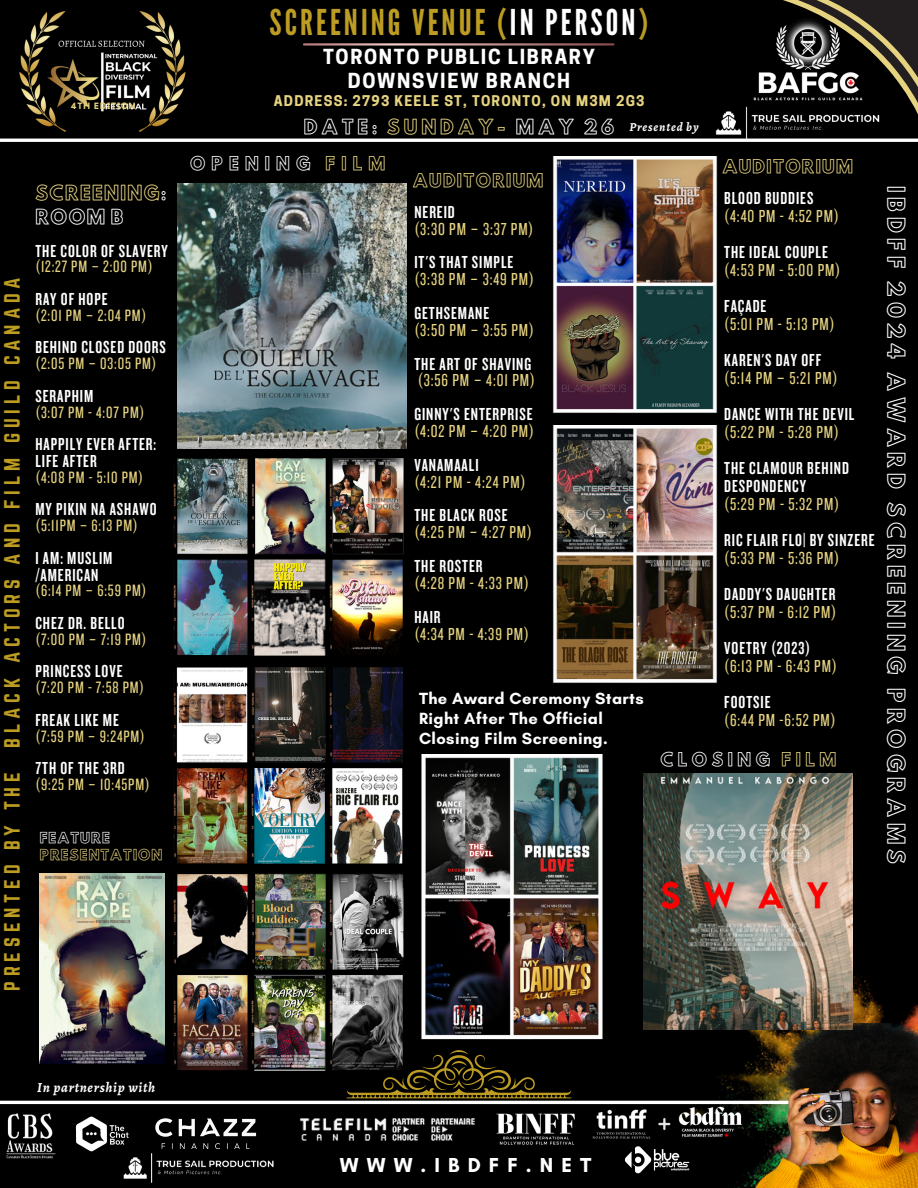
<style>
.page{position:relative;width:918px;height:1188px;background:#000}
.page>*{position:absolute;margin:0;border:0;box-sizing:border-box;transform-origin:0 0}
.t1{font:35.55px "League Gothic";letter-spacing:.085em;color:#bc9c22}
.t2{font:21px "Hussar Ekologiczne 1";letter-spacing:.245em;color:#fff}
.t3{font:700 20.55px "Glacial Indifference";letter-spacing:.395em;color:#fff}
.t4{font:19.5px "Norwester";letter-spacing:.25em;color:#bc9c22}
.t5{font:700 19.5px/23.7px "Cooper Hewitt";letter-spacing:.085em;color:#fff;text-align:center}
.t6{font:18px/18px "Knockout 48";letter-spacing:.05em;color:#fff}
.t7{font:18px/16.8px "Knockout 28";letter-spacing:.05em;color:#e6d380}
.t8{font:18px "Hussar Ekologiczne 1";letter-spacing:.21em;color:#fff}
.t9{font:18px/24.8px "Hussar Ekologiczne 1";letter-spacing:.075em;color:#e6d380}
.t10{font:17.1px "Knockout 28";letter-spacing:.05em;color:#e6d380}
.t11{font:700 16.5px/20.2px "Glacial Indifference";letter-spacing:.025em;color:#fff}
.t12{font:16.5px "Hussar Ekologiczne 1";letter-spacing:.075em;color:#e6d380}
.t13{font:16.5px "Hussar Ekologiczne 1";letter-spacing:.27em;color:#fff}
.t14{font:16.5px "Hussar Ekologiczne 1";letter-spacing:.375em;color:#fff}
.t15{font:700 13.95px "Cooper Hewitt";letter-spacing:.085em;color:#e6d380}
.t16{font:italic 700 13.8px "Alegreya";letter-spacing:.05em;color:#fff}
.t17{font:13.05px/17.4px "Hussar Ekologiczne 1";letter-spacing:.075em;color:#e6d380}
.t18{font:italic 700 12.15px "Alegreya";letter-spacing:.075em;color:#fff}
.t19{font:700 9px "Kollektif";letter-spacing:.095em;color:#e6d380}
.s1{color:#fff}
.s2{color:#e6d380}
.s3{font-family:"Knockout 48";color:#fff}
.s4{font-family:"Knockout 28";color:#e6d380}
</style>
<div class="page">
<img style="left:570px;top:962px;width:348px;height:226px">
<img style="left:155px;top:1118px;width:102px;height:31px">
<img style="left:300px;top:1118px;width:175px;height:23px">
<img style="left:589px;top:1104px;width:155px;height:38px">
<img style="left:123px;top:1149px;width:151px;height:34px">
<img style="left:75px;top:1116px;width:61px;height:42px">
<img style="left:17px;top:11px;width:170px;height:128px">
<svg style="left:783px;top:0;width:135px;height:139px"></svg>
<hr style="left:0;top:139px;width:918px;height:3px;background:#fff">
<img style="left:753px;top:15px;width:117px;height:87px">
<img style="left:6px;top:1113px;width:50px;height:46px">
<hr style="left:0;top:1101px;width:918px;height:3px;background:#fff">
<img style="left:496px;top:1113px;width:81px;height:37px">
<img style="left:708px;top:102px;width:173px;height:40px">
<svg style="left:347px;top:1050px;width:224px;height:48px"></svg>
<img style="left:756px;top:1023px;width:162px;height:165px">
<img style="left:618px;top:1146px;width:86px;height:30px">
<hr style="left:303px;top:43px;width:312px;height:3px;background:#fff">
<img style="left:552px;top:156px;width:166px;height:257px">
<img style="left:552px;top:426px;width:166px;height:257px">
<img style="left:643px;top:774px;width:210px;height:255px">
<img style="left:178px;top:184px;width:228px;height:264px">
<img style="left:173px;top:667px;width:230px;height:197px">
<img style="left:174px;top:458px;width:230px;height:198px">
<img style="left:40px;top:873px;width:125px;height:190px">
<img style="left:174px;top:873px;width:233px;height:201px">
<img style="left:421px;top:755px;width:184px;height:290px">
<h3 class="t19" style="left:71px;top:102px;width:66px">4TH EDITION</h3>
<p class="t4" style="left:0;top:991px;width:715px;rotate:-90deg">PRESENTED BY THE BLACK ACTORS AND FILM GUILD CANADA</p>
<p class="t9" style="left:35px;top:182px;width:132px">SCREENING<span class="s1">:<br>ROOM B</span></p>
<h4 class="t6" style="left:35px;top:241px;width:134px">THE COLOR OF SLAVERY</h4>
<h4 class="t10" style="left:35px;top:256px;width:119px">(12:27 PM – 2:00 PM)</h4>
<h3 class="t6" style="left:35px;top:290px;width:74px">RAY OF HOPE</h3>
<h3 class="t10" style="left:35px;top:304px;width:112px">(2:01 PM – 2:04 PM)</h3>
<p class="t6" style="left:35px;top:338px;width:132px">BEHIND CLOSED DOORS</p>
<p class="t10" style="left:35px;top:353px;width:123px">(2:05 PM – 03:05 PM)</p>
<h4 class="t6" style="left:35px;top:386px;width:59px">SERAPHIM</h4>
<h4 class="t10" style="left:35px;top:401px;width:110px">(3:07 PM - 4:07 PM)</h4>
<h4 class="t6" style="left:35px;top:435px;width:122px;line-height:16.8px">HAPPILY EVER AFTER:<br>LIFE AFTER</h4>
<h4 class="t10" style="left:35px;top:466px;width:109px">(4:08 PM - 5:10 PM)</h4>
<h4 class="t6" style="left:35px;top:500px;width:123px">MY PIKIN NA ASHAWO</h4>
<h4 class="t10" style="left:35px;top:515px;width:104px">(5:11PM – 6:13 PM)</h4>
<h4 class="t6" style="left:35px;top:548px;width:79px">I AM: MUSLIM</h4>
<h4 class="t6" style="left:35px;top:565px;width:65px">/AMERICAN</h4>
<h4 class="t10" style="left:35px;top:580px;width:113px">(6:14 PM – 6:59 PM)</h4>
<h4 class="t6" style="left:35px;top:614px;width:91px">CHEZ DR. BELLO</h4>
<h4 class="t10" style="left:35px;top:628px;width:113px">(7:00 PM – 7:19 PM)</h4>
<h4 class="t6" style="left:35px;top:662px;width:89px">PRINCESS LOVE</h4>
<h4 class="t10" style="left:35px;top:677px;width:110px">(7:20 PM - 7:58 PM)</h4>
<h4 class="t6" style="left:35px;top:710px;width:85px">FREAK LIKE ME</h4>
<h4 class="t10" style="left:35px;top:725px;width:111px">(7:59 PM – 9:24PM)</h4>
<h4 class="t6" style="left:35px;top:759px;width:91px">7TH OF THE 3RD</h4>
<h4 class="t10" style="left:35px;top:774px;width:116px">(9:25 PM – 10:45PM)</h4>
<p class="t17" style="left:40px;top:830px;width:124px"><span class="s1">FEATURE<br></span>PRESENTATION</p>
<p class="t1" style="left:270px;top:2px;width:380px">SCREENING VENUE (<span class="s1">IN PERSON</span>)</p>
<p class="t5" style="left:323px;top:47px;width:273px">TORONTO PUBLIC LIBRARY<br>DOWNSVIEW BRANCH</p>
<p class="t15" style="left:274px;top:95px;width:372px">ADDRESS: 2793 KEELE ST, TORONTO, ON M3M 2G3</p>
<p class="t8" style="left:304px;top:120px;width:312px">DATE: <span class="s2">SUNDAY-</span> MAY 26</p>
<p class="t18" style="left:629px;top:119px;width:71px">Presented by</p>
<p class="t14" style="left:190px;top:157px;width:197px">OPENING <span class="s2">FILM</span></p>
<p class="t12" style="left:722px;top:160px;width:132px">AUDITORIUM</p>
<p class="t7" style="left:724px;top:189px;width:116px;line-height:18px"><span class="s3">BLOOD BUDDIES </span>(4:40 PM - 4:52 PM)</p>
<p class="t7" style="left:724px;top:243px;width:118px;line-height:18px"><span class="s3">THE IDEAL COUPLE </span>(4:53 PM - 5:00 PM)</p>
<p class="t7" style="left:724px;top:297px;width:112px;line-height:18px"><span class="s3">FAÇADE<br></span>(5:01 PM - 5:13 PM)</p>
<p class="t7" style="left:724px;top:351px;width:115px;line-height:18px"><span class="s3">KAREN'S DAY OFF </span>(5:14 PM – 5:21 PM)</p>
<p class="t6" style="left:724px;top:405px;width:132px">DANCE WITH THE DEVIL <span class="s4">(5:22 PM - 5:28 PM)</span></p>
<p class="t6" style="left:724px;top:459px;width:126px">THE CLAMOUR BEHIND<br>DESPONDENCY<br><span class="s4">(5:29 PM - 5:32 PM)</span></p>
<p class="t6" style="left:724px;top:531px;width:152px">RIC FLAIR FLO| BY SINZERE <span class="s4">(5:33 PM - 5:36 PM)</span></p>
<p class="t6" style="left:724px;top:585px;width:114px">DADDY'S DAUGHTER <span class="s4">(5:37 PM - 6:12 PM)</span></p>
<p class="t7" style="left:724px;top:639px;width:114px;line-height:18px"><span class="s3">VOETRY (2023) </span>(6:13 PM - 6:43 PM)</p>
<p class="t7" style="left:724px;top:693px;width:113px;line-height:18px"><span class="s3">FOOTSIE<br></span>(6:44 PM -6:52 PM)</p>
<p class="t12" style="left:413px;top:174px;width:132px">AUDITORIUM</p>
<h4 class="t7" style="left:414px;top:203px;width:121px"><span class="s3">NEREID<br></span>(3:30 PM – 3:37 PM)</h4>
<h4 class="t7" style="left:414px;top:253px;width:121px"><span class="s3">IT'S THAT SIMPLE </span>(3:38 PM – 3:49 PM)</h4>
<h4 class="t7" style="left:414px;top:304px;width:121px"><span class="s3">GETHSEMANE<br></span>(3:50 PM – 3:55 PM)</h4>
<h4 class="t6" style="left:414px;top:355px;width:122px;line-height:16.8px">THE ART OF SHAVING <span class="s4">(3:56 PM – 4:01 PM)</span></h4>
<h4 class="t6" style="left:414px;top:405px;width:121px;line-height:16.8px">GINNY'S ENTERPRISE <span class="s4">(4:02 PM – 4:20 PM)</span></h4>
<h4 class="t7" style="left:414px;top:456px;width:113px"><span class="s3">VANAMAALI<br></span>(4:21 PM - 4:24 PM)</h4>
<h4 class="t7" style="left:414px;top:507px;width:119px"><span class="s3">THE BLACK ROSE </span>(4:25 PM – 4:27 PM)</h4>
<h4 class="t7" style="left:414px;top:557px;width:116px"><span class="s3">THE ROSTER<br></span>(4:28 PM - 4:33 PM)</h4>
<h4 class="t7" style="left:414px;top:608px;width:116px"><span class="s3">HAIR<br></span>(4:34 PM - 4:39 PM)</h4>
<p class="t11" style="left:419px;top:688px;width:226px">The Award Ceremony Starts<br>Right After The Official<br>Closing Film Screening.</p>
<p class="t13" style="left:661px;top:753px;width:177px">CLOSING <span class="s2">FILM</span></p>
<h4 class="t2" style="left:905px;top:186px;width:680px;rotate:90deg">IBDFF 2024 AWARD SCREENING PROGRAMS</h4>
<p class="t16" style="left:37px;top:1078px;width:120px">In partnership with</p>
<p class="t3" style="left:340px;top:1152px;width:253px">WWW.IBDFF.NET</p>
</div>
